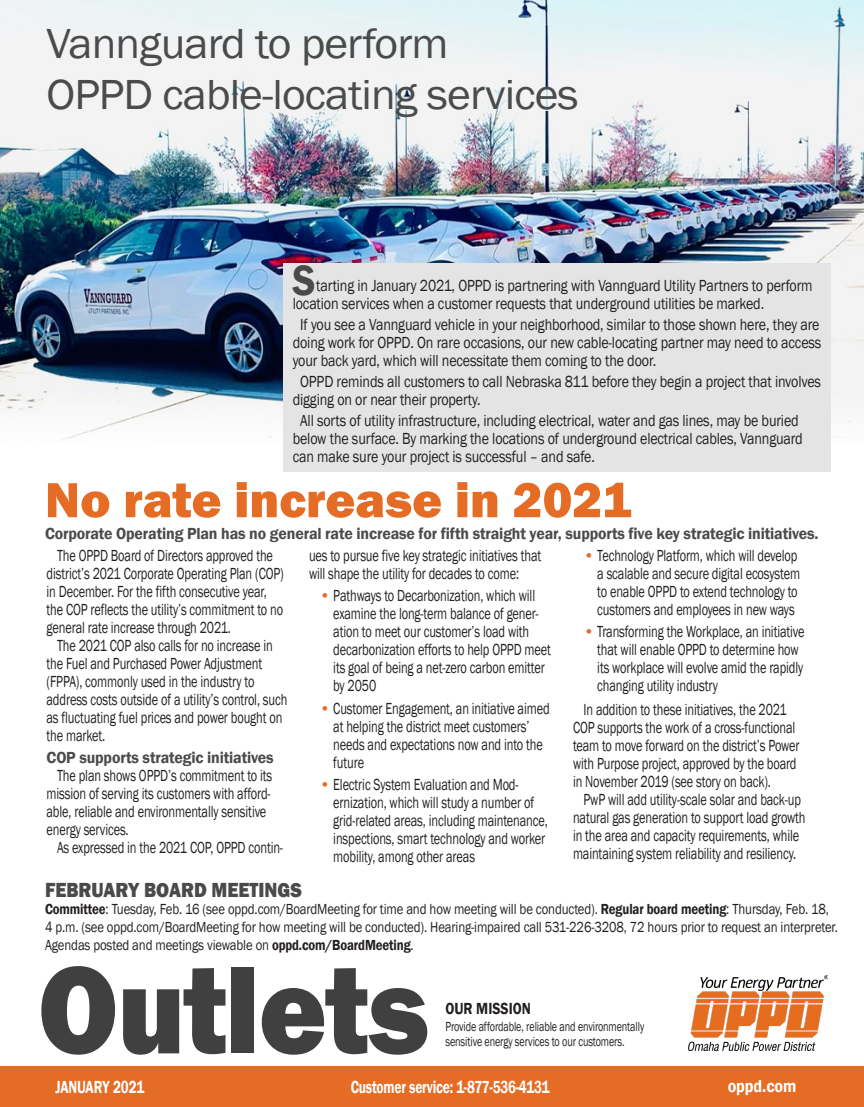
<style>
.page{position:relative;width:864px;height:1107px;background:#fff}
.page>*{position:absolute;margin:0;border:0;box-sizing:border-box;transform-origin:0 0}
.t1{font:800 129px "Franklin Gothic";letter-spacing:-.01em;color:#404041;scale:.9 1}
.t2{font:800 51px "Franklin Gothic";color:#e56c25}
.t3{font:600 43.5px "Franklin Gothic";color:#4a4a4a;scale:.92 1}
.t4{font:43.2px/51px "Franklin Gothic";letter-spacing:-.02em;color:#4a4b4b;scale:1.06 1}
.t5{font:800 21px "Franklin Gothic";color:#4a4a4a;scale:.9 1}
.t6{font:600 18px "Franklin Gothic";letter-spacing:-.02em;color:#fff;scale:.75 1}
.t7{font:600 18px "Franklin Gothic";letter-spacing:-.02em;color:#fff;scale:.9 1}
.t8{font:16.5px/18px "Franklin Gothic";letter-spacing:-.01em;color:#231f20;scale:.75 1}
.t9{font:16.5px/18px "Franklin Gothic";letter-spacing:-.01em;color:#231f20;scale:.85 1}
.t10{font:600 16.5px "Franklin Gothic";letter-spacing:-.01em;color:#4a4b4b;scale:.96 1}
.t11{font:600 16.5px "Franklin Gothic";letter-spacing:-.01em;color:#4a4a4a;scale:.96 1}
.t12{font:600 16.5px "Franklin Gothic";color:#231f20;scale:.85 1}
.t13{font:15px/18px "Franklin Gothic";letter-spacing:-.01em;color:#231f20;scale:.85 1}
.t14{font:13.5px/15px "Franklin Gothic";letter-spacing:-.01em;color:#231f20;scale:.75 1}
.s1{color:#e56c25}
.s2{font-weight:600}
</style>
<div class="page">
<div style="left:0;top:1066px;width:864px;height:41px;background:#e56c25"></div>
<img style="left:688px;top:975px;width:140px;height:75px">
<img style="left:0;top:0;width:864px;height:445px">
<div style="left:284px;top:263px;width:547px;height:209px;background:#e4e4e4"></div>
<svg style="left:545px;top:87px;width:4px;height:24px"></svg>
<h3 class="t4" style="left:46px;top:19px;width:504px">Vannguard to perform<br>OPPD cable-locating services</h3>
<h3 class="t3" style="left:292px;top:253px;width:27px">S</h3>
<p class="t9" style="left:293px;top:276px;width:613px;text-indent:24px">tarting in January 2021, OPPD is partnering with Vannguard Utility Partners to perform location services when a customer requests that underground utilities be marked.</p>
<p class="t9" style="left:293px;top:315px;width:623px;text-align:justify;text-indent:8px">If you see a Vannguard vehicle in your neighborhood, similar to those shown here, they are doing work for OPPD. On rare occasions, our new cable-locating partner may need to access your back yard, which will necessitate them coming to the door.</p>
<p class="t9" style="left:293px;top:372px;width:623px;text-indent:8px">OPPD reminds all customers to call Nebraska 811 before they begin a project that involves digging on or near their property.</p>
<p class="t9" style="left:293px;top:411px;width:601px;text-indent:8px">All sorts of utility infrastructure, including electrical, water and gas lines, may be buried below the surface. By marking the locations of underground electrical cables, Vannguard can make sure your project is successful – and safe.</p>
<h2 class="t2" style="left:45px;top:467px;width:588px">No rate increase in 2021</h2>
<p class="t8" style="left:309px;top:547px;width:311px">ues to pursue five key strategic initiatives that will shape the utility for decades to come:</p>
<p class="t8" style="left:333px;top:587px;width:292px;text-indent:-14px"><span class="s1">•</span> Pathways to Decarbonization, which will examine the long-term balance of gener&shy;ation to meet our customer’s load with decarbonization efforts to help OPPD meet its goal of being a net-zero carbon emitter by 2050</p>
<p class="t8" style="left:333px;top:700px;width:290px;text-indent:-14px"><span class="s1">•</span> Customer Engagement, an initiative aimed at helping the district meet customers’ needs and expectations now and into the future</p>
<p class="t8" style="left:333px;top:776px;width:288px;text-indent:-14px"><span class="s1">•</span> Electric System Evaluation and Mod&shy;ernization, which will study a number of grid-related areas, including maintenance, inspections, smart technology and worker mobility, among other areas</p>
<p class="t10" style="left:45px;top:524px;width:807px">Corporate Operating Plan has no general rate increase for fifth straight year, supports five key strategic initiatives.</p>
<p class="t8" style="left:47px;top:547px;width:318px;text-indent:10px">The OPPD Board of Directors approved the district’s 2021 Corporate Operating Plan (COP) in December. For the fifth consecutive year, the COP reflects the utility’s commitment to no general rate increase through 2021.</p>
<p class="t8" style="left:47px;top:637px;width:323px;text-indent:10px">The 2021 COP also calls for no increase in the Fuel and Purchased Power Adjustment (FPPA), commonly used in the industry to address costs outside of a utility’s control, such as fluctuating fuel prices and power bought on the market.</p>
<p class="t11" style="left:47px;top:748px;width:238px">COP supports strategic initiatives</p>
<p class="t8" style="left:47px;top:767px;width:303px;text-indent:10px">The plan shows OPPD’s commitment to its mission of serving its customers with afford&shy;able, reliable and environmentally sensitive energy services.</p>
<p class="t8" style="left:57px;top:839px;width:303px">As expressed in the 2021 COP, OPPD contin-</p>
<p class="t8" style="left:597px;top:547px;width:272px;text-indent:-14px"><span class="s1">•</span> Technology Platform, which will develop a scalable and secure digital ecosystem to enable OPPD to extend technology to customers and employees in new ways</p>
<p class="t8" style="left:597px;top:623px;width:278px;text-indent:-14px"><span class="s1">•</span> Transforming the Workplace, an initiative that will enable OPPD to determine how its workplace will evolve amid the rapidly changing utility industry</p>
<p class="t8" style="left:573px;top:701px;width:304px;text-indent:10px">In addition to these initiatives, the 2021<br>COP supports the work of a cross-functional team to move forward on the district’s Power with Purpose project, approved by the board in November 2019 (see story on back).</p>
<p class="t8" style="left:573px;top:791px;width:312px;text-align:center">PwP will add utility-scale solar and back-up natural gas generation to support load growth in the area and capacity requirements, while maintaining system reliability and resiliency.</p>
<p class="t5" style="left:45px;top:876px;width:287px">FEBRUARY BOARD MEETINGS</p>
<p class="t13" style="left:45px;top:900px;width:935px"><span class="s2">Committee</span>: Tuesday, Feb. 16 (see oppd.com/BoardMeeting for time and how meeting will be conducted). <span class="s2">Regular board meeting</span>: Thursday, Feb. 18,<br>4 p.m. (see oppd.com/BoardMeeting for how meeting will be conducted). Hearing-impaired call 531-226-3208, 72 hours prior to request an interpreter.<br>Agendas posted and meetings viewable on <span class="s2">oppd.com/BoardMeeting</span>.</p>
<h1 class="t1" style="left:38px;top:927px;width:436px">Outlets</h1>
<p class="t12" style="left:446px;top:998px;width:102px">OUR MISSION</p>
<p class="t14" style="left:446px;top:1019px;width:266px">Provide affordable, reliable and environmentally sensitive energy services to our customers.</p>
<p class="t6" style="left:56px;top:1076px;width:120px">JANUARY 2021</p>
<p class="t6" style="left:351px;top:1076px;width:267px">Customer service: 1-877-536-4131</p>
<p class="t7" style="left:728px;top:1074px;width:78px">oppd.com</p>
</div>
